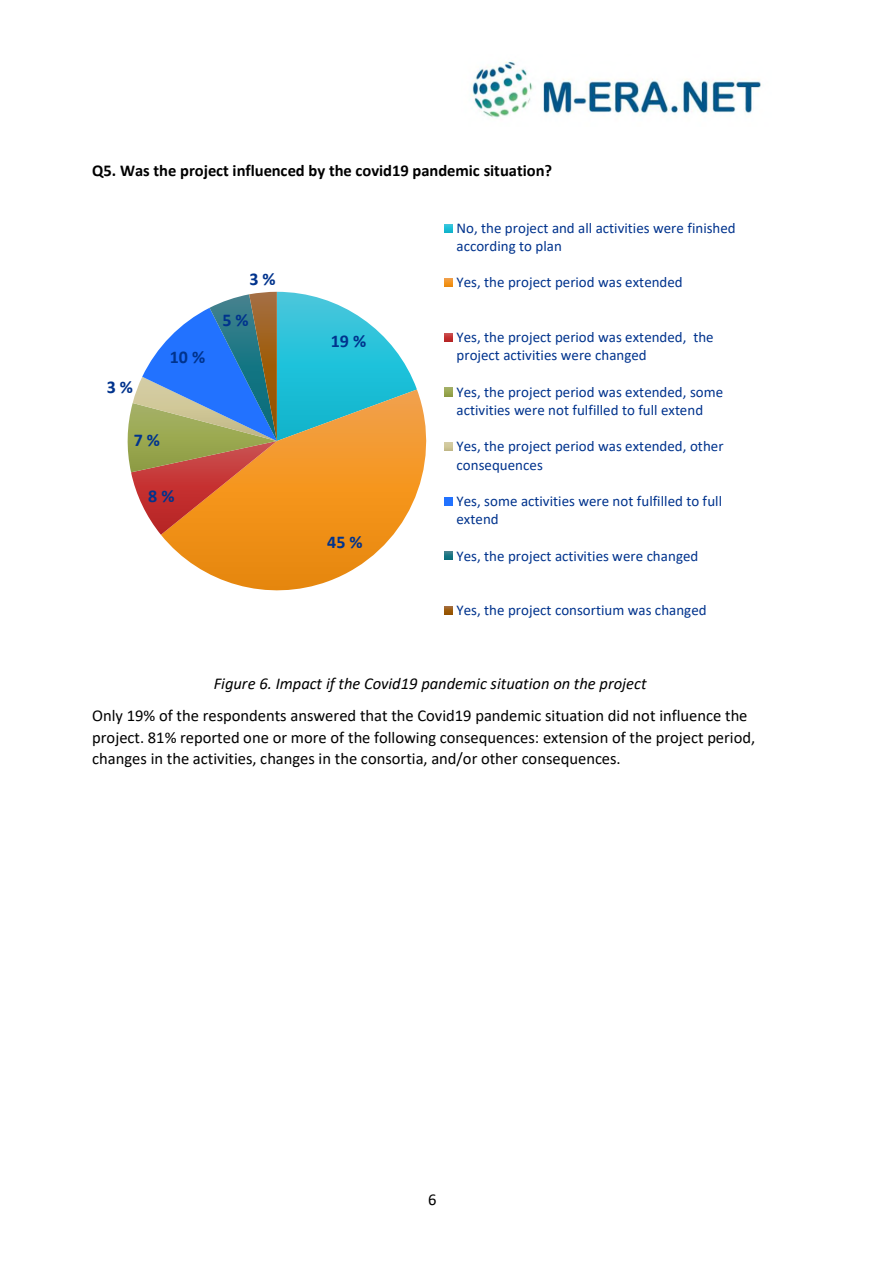
<style>
.page{position:relative;width:893px;height:1263px;background:#fff}
.page>*{position:absolute;margin:0;border:0;box-sizing:border-box;transform-origin:0 0}
.t1{font:700 18px "Calibri";color:#00338d}
.t2{font:16.5px/21.8px "Calibri";color:#000}
.t3{font:700 16.5px "Calibri";letter-spacing:-.005em;color:#000}
.t4{font:italic 16.5px "Calibri";color:#000}
.t5{font:15px/18.3px "Calibri";color:#00338d}
</style>
<div class="page">
<img style="left:471px;top:61px;width:291px;height:57px">
<img style="left:277px;top:292px;width:140px;height:97px">
<img style="left:161px;top:390px;width:284px;height:201px">
<img style="left:131px;top:472px;width:146px;height:63px">
<img style="left:127px;top:406px;width:150px;height:66px">
<img style="left:133px;top:377px;width:9px;height:64px">
<svg style="left:142px;top:308px;width:67px;height:133px"></svg>
<img style="left:209px;top:294px;width:40px;height:147px">
<svg style="left:249px;top:292px;width:28px;height:149px;background:#677063"></svg>
<svg style="left:444px;top:224px;width:8px;height:8px"></svg>
<svg style="left:444px;top:279px;width:8px;height:8px"></svg>
<svg style="left:444px;top:333px;width:8px;height:9px"></svg>
<svg style="left:444px;top:388px;width:8px;height:8px"></svg>
<svg style="left:444px;top:443px;width:8px;height:8px"></svg>
<div style="left:444px;top:497px;width:8px;height:8px;background:#2272ff"></div>
<svg style="left:444px;top:552px;width:8px;height:8px"></svg>
<svg style="left:444px;top:606px;width:8px;height:9px"></svg>
<p class="t3" style="left:92px;top:160px;width:461px">Q5. Was the project influenced by the covid19 pandemic situation?</p>
<p class="t1" style="left:107px;top:375px;width:28px">3 %</p>
<p class="t1" style="left:170px;top:346px;width:37px">10 %</p>
<p class="t1" style="left:134px;top:428px;width:28px">7 %</p>
<p class="t1" style="left:148px;top:485px;width:28px">8 %</p>
<p class="t1" style="left:249px;top:267px;width:28px">3 %</p>
<p class="t1" style="left:222px;top:309px;width:28px">5 %</p>
<p class="t1" style="left:331px;top:329px;width:37px">19 %</p>
<p class="t1" style="left:327px;top:531px;width:37px">45 %</p>
<p class="t5" style="left:456px;top:219px;width:281px">No, the project and all activities were finished according to plan</p>
<p class="t5" style="left:456px;top:273px;width:228px">Yes, the project period was extended</p>
<p class="t5" style="left:456px;top:328px;width:259px">Yes, the project period was extended, the project activities were changed</p>
<p class="t5" style="left:456px;top:382px;width:268px">Yes, the project period was extended, some activities were not fulfilled to full extend</p>
<p class="t5" style="left:456px;top:437px;width:268px">Yes, the project period was extended, other consequences</p>
<p class="t5" style="left:456px;top:492px;width:267px">Yes, some activities were not fulfilled to full extend</p>
<p class="t5" style="left:456px;top:546px;width:243px">Yes, the project activities were changed</p>
<p class="t5" style="left:456px;top:601px;width:252px">Yes, the project consortium was changed</p>
<p class="t4" style="left:214px;top:673px;width:434px">Figure 6. Impact if the Covid19 pandemic situation on the project</p>
<p class="t2" style="left:92px;top:704px;width:664px">Only 19% of the respondents answered that the Covid19 pandemic situation did not influence the project. 81% reported one or more of the following consequences: extension of the project period, changes in the activities, changes in the consortia, and/or other consequences.</p>
<p class="t2" style="left:428px;top:1188px;width:10px">6</p>
</div>
